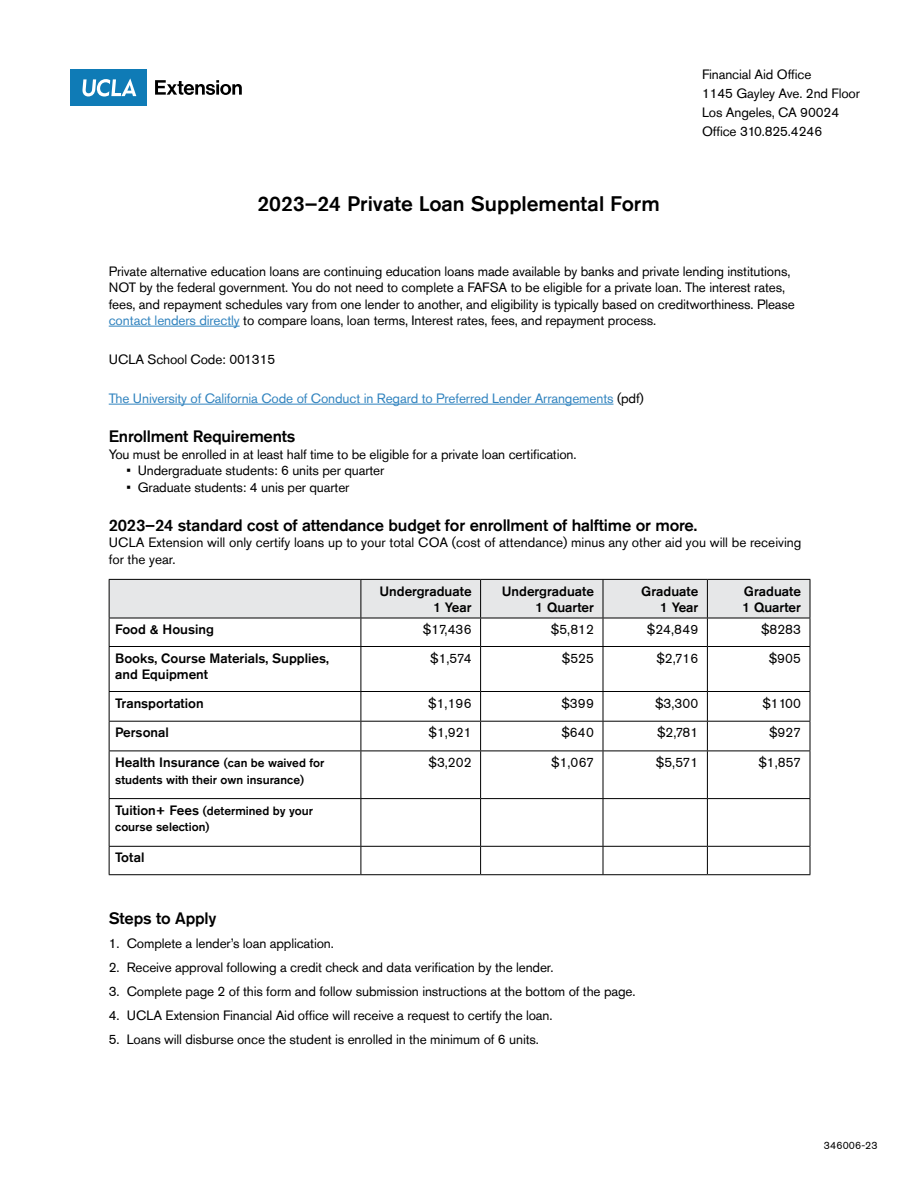
<style>
.page{position:relative;width:918px;height:1188px;background:#fff}
.page>*{position:absolute;margin:0;border:0;box-sizing:border-box;transform-origin:0 0}
.t1{font:500 21px "Akzidenz Grotesk Std";color:#000}
.t2{font:500 16.5px "Akzidenz Grotesk Std";letter-spacing:-.01em;color:#000}
.t3{font:13.5px/16.5px "Akzidenz Grotesk Std";letter-spacing:-.01em;color:#000}
.t4{font:500 13.5px/16.5px "Akzidenz Grotesk Std";color:#000;text-align:right}
.t5{font:13.5px "Akzidenz Grotesk Std";letter-spacing:-.01em;color:#3284bf}
.t6{font:500 12px/16.5px "Akzidenz Grotesk Std";color:#000}
.t7{font:10.5px "Akzidenz Grotesk Std";letter-spacing:.02em;color:#000}
.s1{color:#3284bf}
.s2{color:#000}
.s3{font-size:12px}
.s4{font-size:13.5px}
</style>
<div class="page">
<svg style="left:155px;top:80px;width:87px;height:15px"></svg>
<div style="left:70px;top:69px;width:77px;height:37px;background:#0f7bb6"></div>
<svg style="left:82px;top:79px;width:54px;height:18px"></svg>
<hr style="left:109px;top:326px;width:131px;height:1px;background:#3284bf">
<hr style="left:109px;top:404px;width:505px;height:1px;background:#3284bf">
<svg style="left:109px;top:579px;width:702px;height:67px"></svg>
<hr style="left:109px;top:646px;width:252px;height:1px;background:#000">
<hr style="left:109px;top:647px;width:1px;height:44px;background:#000">
<hr style="left:361px;top:646px;width:120px;height:1px;background:#000">
<hr style="left:361px;top:647px;width:1px;height:44px;background:#000">
<hr style="left:481px;top:646px;width:122px;height:1px;background:#000">
<hr style="left:480px;top:647px;width:1px;height:44px;background:#000">
<hr style="left:603px;top:646px;width:104px;height:1px;background:#000">
<hr style="left:603px;top:647px;width:1px;height:44px;background:#000">
<hr style="left:707px;top:646px;width:103px;height:1px;background:#000">
<hr style="left:707px;top:647px;width:1px;height:44px;background:#000">
<hr style="left:810px;top:647px;width:1px;height:44px;background:#000">
<hr style="left:109px;top:691px;width:252px;height:1px;background:#000">
<hr style="left:361px;top:691px;width:120px;height:1px;background:#000">
<hr style="left:481px;top:691px;width:122px;height:1px;background:#000">
<hr style="left:603px;top:691px;width:104px;height:1px;background:#000">
<hr style="left:707px;top:691px;width:103px;height:1px;background:#000">
<hr style="left:109px;top:721px;width:252px;height:1px;background:#000">
<svg style="left:109px;top:692px;width:1px;height:59px"></svg>
<hr style="left:361px;top:721px;width:120px;height:1px;background:#000">
<svg style="left:361px;top:692px;width:1px;height:59px"></svg>
<hr style="left:481px;top:721px;width:122px;height:1px;background:#000">
<svg style="left:480px;top:692px;width:1px;height:59px"></svg>
<hr style="left:603px;top:721px;width:104px;height:1px;background:#000">
<svg style="left:603px;top:692px;width:1px;height:59px"></svg>
<hr style="left:707px;top:721px;width:103px;height:1px;background:#000">
<svg style="left:707px;top:692px;width:1px;height:59px"></svg>
<svg style="left:810px;top:692px;width:1px;height:59px"></svg>
<hr style="left:109px;top:751px;width:252px;height:1px;background:#000">
<hr style="left:109px;top:751px;width:1px;height:47px;background:#000">
<hr style="left:361px;top:751px;width:120px;height:1px;background:#000">
<hr style="left:361px;top:751px;width:1px;height:47px;background:#000">
<hr style="left:481px;top:751px;width:122px;height:1px;background:#000">
<hr style="left:480px;top:751px;width:1px;height:47px;background:#000">
<hr style="left:603px;top:751px;width:104px;height:1px;background:#000">
<hr style="left:603px;top:751px;width:1px;height:47px;background:#000">
<hr style="left:707px;top:751px;width:103px;height:1px;background:#000">
<hr style="left:707px;top:751px;width:1px;height:47px;background:#000">
<hr style="left:810px;top:751px;width:1px;height:47px;background:#000">
<hr style="left:109px;top:798px;width:252px;height:1px;background:#000">
<hr style="left:109px;top:799px;width:1px;height:47px;background:#000">
<hr style="left:361px;top:798px;width:120px;height:1px;background:#000">
<hr style="left:361px;top:799px;width:1px;height:47px;background:#000">
<hr style="left:481px;top:798px;width:122px;height:1px;background:#000">
<hr style="left:480px;top:799px;width:1px;height:47px;background:#000">
<hr style="left:603px;top:798px;width:104px;height:1px;background:#000">
<hr style="left:603px;top:799px;width:1px;height:47px;background:#000">
<hr style="left:707px;top:798px;width:103px;height:1px;background:#000">
<hr style="left:707px;top:799px;width:1px;height:47px;background:#000">
<hr style="left:810px;top:799px;width:1px;height:47px;background:#000">
<hr style="left:109px;top:846px;width:252px;height:1px;background:#000">
<svg style="left:109px;top:847px;width:1px;height:27px"></svg>
<hr style="left:361px;top:846px;width:120px;height:1px;background:#000">
<svg style="left:361px;top:847px;width:1px;height:27px"></svg>
<hr style="left:481px;top:846px;width:122px;height:1px;background:#000">
<svg style="left:480px;top:847px;width:1px;height:27px"></svg>
<hr style="left:603px;top:846px;width:104px;height:1px;background:#000">
<svg style="left:603px;top:847px;width:1px;height:27px"></svg>
<hr style="left:707px;top:846px;width:103px;height:1px;background:#000">
<svg style="left:707px;top:847px;width:1px;height:27px"></svg>
<svg style="left:810px;top:847px;width:1px;height:27px"></svg>
<hr style="left:109px;top:874px;width:252px;height:1px;background:#000">
<hr style="left:361px;top:874px;width:120px;height:1px;background:#000">
<hr style="left:481px;top:874px;width:122px;height:1px;background:#000">
<hr style="left:603px;top:874px;width:104px;height:1px;background:#000">
<hr style="left:707px;top:874px;width:103px;height:1px;background:#000">
<h1 class="t1" style="left:258px;top:191px;width:404px">2023–24 Private Loan Supplemental Form</h1>
<p class="t3" style="left:702px;top:64px;width:160px;line-height:19.2px">Financial Aid Office<br>1145 Gayley Ave. 2nd Floor<br>Los Angeles, CA 90024<br>Office 310.825.4246</p>
<p class="t3" style="left:109px;top:263px;width:688px">Private alternative education loans are continuing education loans made available by banks and private lending institutions, NOT by the federal government. You do not need to complete a FAFSA to be eligible for a private loan. The interest rates, fees, and repayment schedules vary from one lender to another, and eligibility is typically based on creditworthiness. Please <span class="s1">contact lenders directly</span> to compare loans, loan terms, Interest rates, fees, and repayment process.</p>
<p class="t3" style="left:109px;top:351px;width:168px">UCLA School Code: 001315</p>
<p class="t5" style="left:109px;top:390px;width:537px">The University of California Code of Conduct in Regard to Preferred Lender Arrangements <span class="s2">(pdf)</span></p>
<p class="t2" style="left:109px;top:426px;width:188px">Enrollment Requirements</p>
<p class="t3" style="left:109px;top:446px;width:469px">You must be enrolled in at least half time to be eligible for a private loan certification.</p>
<p class="t3" style="left:126px;top:462px;width:260px">• Undergraduate students: 6 units per quarter</p>
<p class="t3" style="left:126px;top:479px;width:225px">• Graduate students: 4 unis per quarter</p>
<p class="t2" style="left:109px;top:515px;width:590px">2023–24 standard cost of attendance budget for enrollment of halftime or more.</p>
<p class="t3" style="left:109px;top:534px;width:694px">UCLA Extension will only certify loans up to your total COA (cost of attendance) minus any other aid you will be receiving for the year.</p>
<p class="t4" style="left:379px;top:582px;width:94px">Undergraduate<br>1 Year</p>
<p class="t4" style="left:502px;top:582px;width:94px">Undergraduate<br>1 Quarter</p>
<p class="t4" style="left:641px;top:582px;width:59px">Graduate<br>1 Year</p>
<p class="t4" style="left:743px;top:582px;width:60px;text-align:left">Graduate<br>1 Quarter</p>
<p class="t4" style="left:115px;top:621px;width:100px">Food &amp; Housing</p>
<p class="t3" style="left:423px;top:621px;width:50px">$17,436</p>
<p class="t3" style="left:551px;top:621px;width:45px">$5,812</p>
<p class="t3" style="left:647px;top:621px;width:53px">$24,849</p>
<p class="t3" style="left:761px;top:621px;width:41px">$8283</p>
<p class="t4" style="left:115px;top:649px;width:215px;text-align:left">Books, Course Materials, Supplies, and Equipment</p>
<p class="t3" style="left:430px;top:650px;width:43px">$1,574</p>
<p class="t3" style="left:562px;top:650px;width:34px">$525</p>
<p class="t3" style="left:656px;top:650px;width:43px">$2,716</p>
<p class="t3" style="left:769px;top:650px;width:34px">$905</p>
<p class="t4" style="left:115px;top:694px;width:90px">Transportation</p>
<p class="t3" style="left:428px;top:695px;width:45px">$1,196</p>
<p class="t3" style="left:561px;top:695px;width:34px">$399</p>
<p class="t3" style="left:655px;top:695px;width:45px">$3,300</p>
<p class="t3" style="left:762px;top:695px;width:40px">$1100</p>
<p class="t4" style="left:115px;top:724px;width:55px">Personal</p>
<p class="t3" style="left:429px;top:724px;width:45px">$1,921</p>
<p class="t3" style="left:561px;top:724px;width:34px">$640</p>
<p class="t3" style="left:657px;top:724px;width:43px">$2,781</p>
<p class="t3" style="left:769px;top:724px;width:33px">$927</p>
<p class="t4" style="left:115px;top:754px;width:211px">Health Insurance <span class="s3">(can be waived for</span></p>
<p class="t6" style="left:115px;top:771px;width:190px">students with their own insurance)</p>
<p class="t3" style="left:429px;top:754px;width:45px">$3,202</p>
<p class="t3" style="left:551px;top:754px;width:44px">$1,067</p>
<p class="t3" style="left:656px;top:754px;width:44px">$5,571</p>
<p class="t3" style="left:759px;top:754px;width:44px">$1,857</p>
<p class="t6" style="left:115px;top:802px;width:199px"><span class="s4">Tuition+ Fees</span> (determined by your course selection)</p>
<p class="t4" style="left:115px;top:849px;width:31px">Total</p>
<p class="t2" style="left:109px;top:908px;width:109px">Steps to Apply</p>
<p class="t3" style="left:109px;top:935px;width:227px">1. Complete a lender’s loan application.</p>
<p class="t3" style="left:109px;top:959px;width:446px">2. Receive approval following a credit check and data verification by the lender.</p>
<p class="t3" style="left:109px;top:983px;width:528px">3. Complete page 2 of this form and follow submission instructions at the bottom of the page.</p>
<p class="t3" style="left:109px;top:1007px;width:445px">4. UCLA Extension Financial Aid office will receive a request to certify the loan.</p>
<p class="t3" style="left:109px;top:1031px;width:432px">5. Loans will disburse once the student is enrolled in the minimum of 6 units.</p>
<p class="t7" style="left:824px;top:1139px;width:55px">346006-23</p>
</div>
